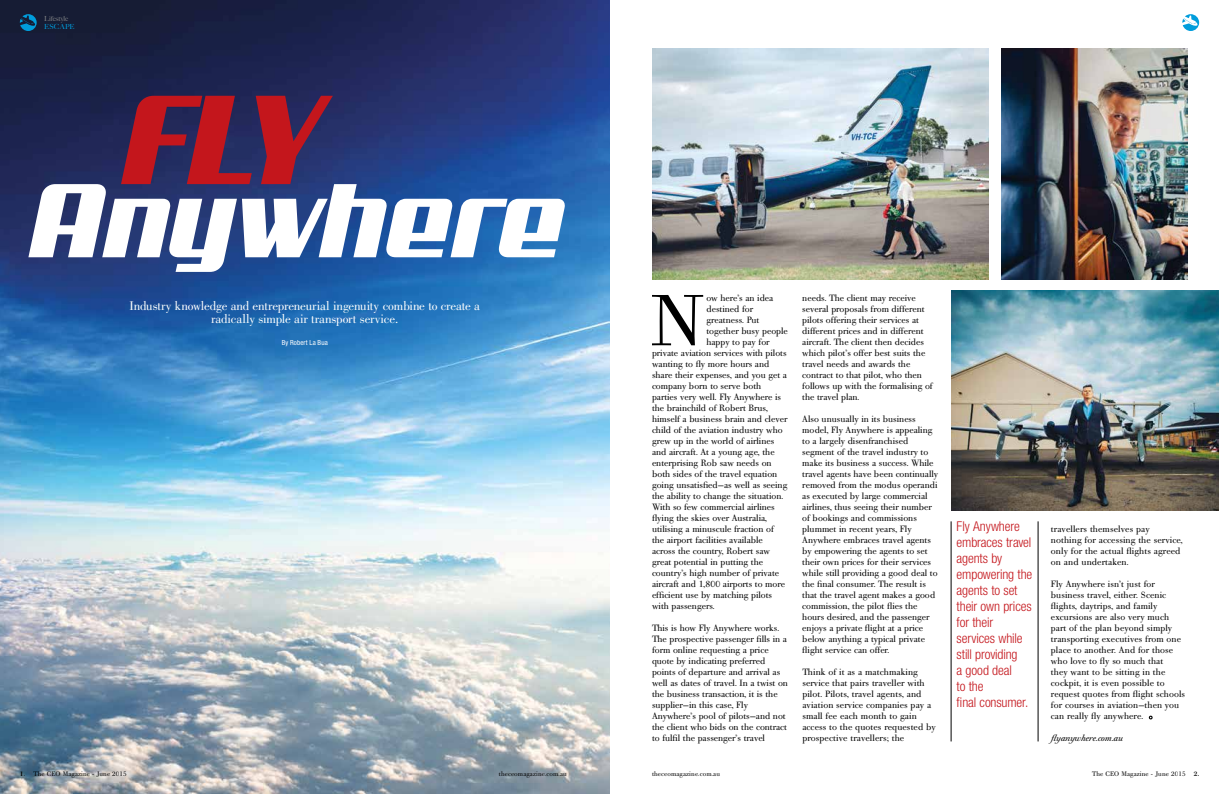
<style>
.page{position:relative;width:1219px;height:794px;background:#fff}
.page>*{position:absolute;margin:0;border:0;box-sizing:border-box;transform-origin:0 0}
.t1{font:71.3px "Bodoni Old Face BE";color:#000}
.t2{font:300 condensed 13.5px/16px "Helvetica Neue LT Std";letter-spacing:-.01em;color:#c4161c}
.t3{font:13px/13px "Bodoni Std";letter-spacing:-.01em;color:#fff;text-align:center}
.t4{font:9px/11px "Bodoni Old Face BE";color:#000}
.t5{font:italic 9px "Bodoni Old Face BE";color:#000}
.t6{font:condensed 7px "Helvetica Neue LT Std";letter-spacing:.02em;color:#fff}
.t7{font:500 7px "Big Caslon";color:#808285}
.t8{font:500 7px "Big Caslon";letter-spacing:.04em;color:#009ddc}
.t9{font:6.5px "Bodoni Old Face BE";letter-spacing:.02em;color:#000}
.t10{font:500 6.5px "Bodoni Old Face BE";color:#000}
.s1{font-weight:500}
</style>
<div class="page">
<img style="left:0;top:0;width:609px;height:794px">
<svg style="left:20px;top:14px;width:17px;height:17px"></svg>
<svg style="left:1182px;top:14px;width:17px;height:17px"></svg>
<hr style="left:951px;top:521px;width:1px;height:220px;background:#000">
<hr style="left:1038px;top:521px;width:1px;height:220px;background:#000">
<img style="left:1001px;top:48px;width:187px;height:231px">
<img style="left:951px;top:290px;width:268px;height:220px">
<img style="left:652px;top:48px;width:336px;height:231px">
<svg style="left:121px;top:96px;width:212px;height:88px;background:#74213f"></svg>
<svg style="left:1149px;top:715px;width:4px;height:4px"></svg>
<svg style="left:28px;top:184px;width:537px;height:88px"></svg>
<p class="t7" style="left:44px;top:14px;width:26px">Lifestyle</p>
<p class="t8" style="left:44px;top:23px;width:32px">ESCAPE</p>
<h3 class="t3" style="left:129px;top:300px;width:352px">Industry knowledge and entrepreneurial ingenuity combine to create a radically simple air transport service.</h3>
<p class="t6" style="left:282px;top:338px;width:48px">By Robert La Bua</p>
<p class="t9" style="left:20px;top:769px;width:108px"><span class="s1">1</span>. The CEO Magazine - June 2015</p>
<p class="t9" style="left:499px;top:769px;width:69px">theceomagazine.com.au</p>
<h1 class="t1" style="left:651px;top:275px;width:54px">N</h1>
<p class="t4" style="left:706px;top:293px;width:68px">ow here’s an idea</p>
<p class="t4" style="left:706px;top:304px;width:48px">destined for</p>
<p class="t4" style="left:706px;top:315px;width:54px">greatness. Put</p>
<p class="t4" style="left:706px;top:326px;width:83px">together busy people</p>
<p class="t4" style="left:706px;top:337px;width:65px">happy to pay for</p>
<p class="t4" style="left:652px;top:348px;width:136px">private aviation services with pilots</p>
<p class="t4" style="left:652px;top:359px;width:119px">wanting to fly more hours and</p>
<p class="t4" style="left:652px;top:370px;width:137px">share their expenses, and you get a</p>
<p class="t4" style="left:652px;top:381px;width:111px">company born to serve both</p>
<p class="t4" style="left:652px;top:392px;width:131px">parties very well. Fly Anywhere is</p>
<p class="t4" style="left:652px;top:403px;width:118px">the brainchild of Robert Brus,</p>
<p class="t4" style="left:652px;top:414px;width:137px">himself a business brain and clever</p>
<p class="t4" style="left:652px;top:425px;width:132px">child of the aviation industry who</p>
<p class="t4" style="left:652px;top:436px;width:124px">grew up in the world of airlines</p>
<p class="t4" style="left:652px;top:447px;width:124px">and aircraft. At a young age, the</p>
<p class="t4" style="left:652px;top:458px;width:121px">enterprising Rob saw needs on</p>
<p class="t4" style="left:652px;top:469px;width:127px">both sides of the travel equation</p>
<p class="t4" style="left:652px;top:480px;width:137px">going unsatisfied—as well as seeing</p>
<p class="t4" style="left:652px;top:491px;width:133px">the ability to change the situation.</p>
<p class="t4" style="left:652px;top:502px;width:124px">With so few commercial airlines</p>
<p class="t4" style="left:652px;top:513px;width:117px">flying the skies over Australia,</p>
<p class="t4" style="left:652px;top:524px;width:123px">utilising a minuscule fraction of</p>
<p class="t4" style="left:652px;top:535px;width:112px">the airport facilities available</p>
<p class="t4" style="left:652px;top:546px;width:120px">across the country, Robert saw</p>
<p class="t4" style="left:652px;top:557px;width:113px">great potential in putting the</p>
<p class="t4" style="left:652px;top:568px;width:129px">country’s high number of private</p>
<p class="t4" style="left:652px;top:579px;width:135px">aircraft and 1,800 airports to more</p>
<p class="t4" style="left:652px;top:590px;width:122px">efficient use by matching pilots</p>
<p class="t4" style="left:652px;top:601px;width:64px">with passengers.</p>
<p class="t4" style="left:652px;top:623px;width:137px">This is how Fly Anywhere works.<br>The prospective passenger fills in a form online requesting a price quote by indicating preferred points of departure and arrival as well as dates of travel. In a twist on the business transaction, it is the supplier—in this case, Fly<br>Anywhere’s pool of pilots—and not the client who bids on the contract to fulfil the passenger’s travel</p>
<p class="t4" style="left:802px;top:293px;width:132px">needs. The client may receive several proposals from different pilots offering their services at different prices and in different aircraft. The client then decides which pilot’s offer best suits the travel needs and awards the contract to that pilot, who then follows up with the formalising of the travel plan.</p>
<p class="t4" style="left:802px;top:414px;width:137px">Also unusually in its business model, Fly Anywhere is appealing to a largely disenfranchised segment of the travel industry to make its business a success. While travel agents have been continually removed from the modus operandi as executed by large commercial airlines, thus seeing their number of bookings and commissions plummet in recent years, Fly<br>Anywhere embraces travel agents by empowering the agents to set their own prices for their services while still providing a good deal to the final consumer. The result is that the travel agent makes a good commission, the pilot flies the hours desired, and the passenger enjoys a private flight at a price below anything a typical private flight service can offer.</p>
<p class="t4" style="left:802px;top:667px;width:135px">Think of it as a matchmaking service that pairs traveller with pilot. Pilots, travel agents, and aviation service companies pay a small fee each month to gain access to the quotes requested by prospective travellers; the</p>
<h2 class="t2" style="left:957px;top:518px;width:77px">Fly Anywhere embraces travel agents by empowering the agents to set their own prices for their services while still providing<br>a good deal<br>to the<br>final consumer.</h2>
<p class="t4" style="left:1051px;top:524px;width:133px">travellers themselves pay nothing for accessing the service, only for the actual flights agreed on and undertaken.</p>
<p class="t4" style="left:1051px;top:579px;width:136px">Fly Anywhere isn’t just for business travel, either. Scenic flights, daytrips, and family excursions are also very much part of the plan beyond simply transporting executives from one place to another. And for those who love to fly so much that<br>they want to be sitting in the cockpit, it is even possible to request quotes from flight schools for courses in aviation—then you can really fly anywhere.</p>
<p class="t5" style="left:1051px;top:733px;width:73px">flyanywhere.com.au</p>
<p class="t9" style="left:652px;top:769px;width:69px">theceomagazine.com.au</p>
<p class="t9" style="left:1092px;top:769px;width:95px">The CEO Magazine - June 2015</p>
<p class="t10" style="left:1194px;top:769px;width:7px">2.</p>
</div>
